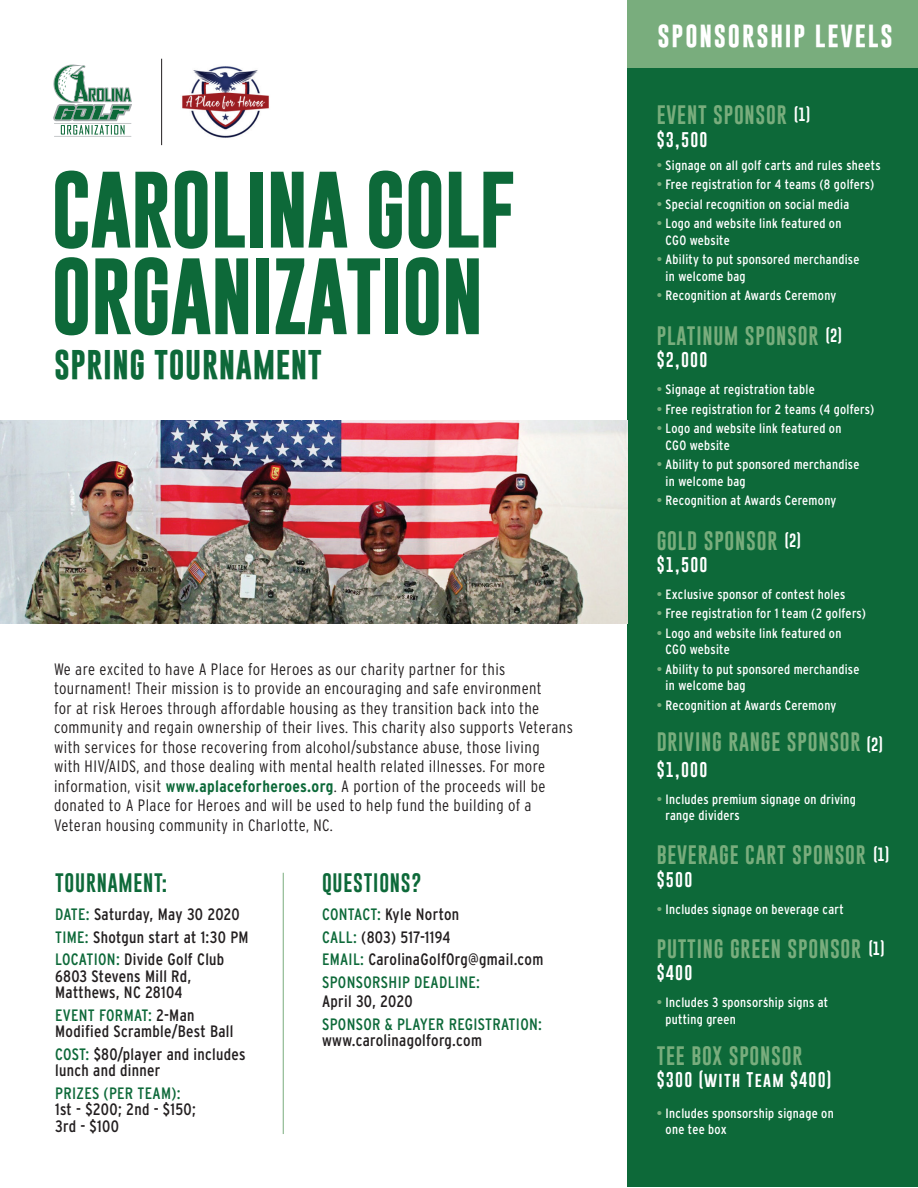
<style>
.page{position:relative;width:918px;height:1188px;background:#fff}
.page>*{position:absolute;margin:0;border:0;box-sizing:border-box;transform-origin:0 0}
.t1{font:700 77.55px/86.7px "Gobold";letter-spacing:-.02em;color:#0d6939}
.t2{font:700 30px "Gobold";letter-spacing:.02em;color:#0d6939}
.t3{font:700 23.1px "Gobold";letter-spacing:.08em;color:#fff}
.t4{font:19.5px "Gobold";letter-spacing:.04em;color:#79ad7d}
.t5{font:19.5px "Gobold";letter-spacing:.04em;color:#0d6939}
.t6{font:300 condensed 16.5px/19.5px "Interstate";letter-spacing:.025em;color:#231f20}
.t7{font:condensed 16.5px/22.5px "Interstate";letter-spacing:.02em;color:#231f20}
.t8{font:condensed 16.5px "Interstate";letter-spacing:.02em;color:#0d6939}
.t9{font:15.45px "Gobold";letter-spacing:.08em;color:#fff}
.t10{font:condensed 13.5px/16.5px "Interstate";letter-spacing:.02em;color:#fff}
.s1{font-weight:700;color:#0d6939}
.s2{color:#0d6939}
.s3{color:#79ad7d}
.s4{font-size:13.95px;color:#fff}
</style>
<div class="page">
<div style="left:628px;top:68px;width:290px;height:1119px;background:#0d6939"></div>
<div style="left:628px;top:0;width:290px;height:68px;background:#79ad7d"></div>
<hr style="left:283px;top:873px;width:1px;height:261px;background:#79ad7d">
<svg style="left:53px;top:64px;width:79px;height:73px"></svg>
<img style="left:182px;top:66px;width:87px;height:72px">
<hr style="left:161px;top:59px;width:1px;height:86px;background:#231f20">
<img style="left:0;top:421px;width:628px;height:202px">
<h1 class="t1" style="left:51px;top:167px;width:466px">CAROLINA GOLF<br>ORGANIZATION</h1>
<h2 class="t2" style="left:54px;top:345px;width:270px">SPRING TOURNAMENT</h2>
<p class="t6" style="left:54px;top:659px;width:520px">We are excited to have A Place for Heroes as our charity partner for this tournament! Their mission is to provide an encouraging and safe environment<br>for at risk Heroes through affordable housing as they transition back into the community and regain ownership of their lives. This charity also supports Veterans with services for those recovering from alcohol/substance abuse, those living<br>with HIV/AIDS, and those dealing with mental health related illnesses. For more information, visit <span class="s1">www.aplaceforheroes.org</span>. A portion of the proceeds will be donated to A Place for Heroes and will be used to help fund the building of a Veteran housing community in Charlotte, NC.</p>
<h3 class="t5" style="left:55px;top:870px;width:114px">TOURNAMENT:</h3>
<p class="t7" style="left:55px;top:903px;width:195px"><span class="s2">DATE:</span> Saturday, May 30 2020<br><span class="s2">TIME:</span> Shotgun start at 1:30 PM<br><span class="s2">LOCATION:</span> Divide Golf Club</p>
<p class="t7" style="left:55px;top:968px;width:138px;line-height:16.5px">6803 Stevens Mill Rd,<br>Matthews, NC 28104</p>
<p class="t7" style="left:55px;top:1007px;width:180px;line-height:16.5px"><span class="s2">EVENT FORMAT:</span> 2-Man<br>Modified Scramble/Best Ball</p>
<p class="t7" style="left:55px;top:1046px;width:192px;line-height:16.5px"><span class="s2">COST:</span> $80/player and includes lunch and dinner</p>
<p class="t8" style="left:55px;top:1084px;width:127px">PRIZES (PER TEAM):</p>
<p class="t7" style="left:55px;top:1101px;width:142px;line-height:16.5px">1st - $200; 2nd - $150;<br>3rd - $100</p>
<h3 class="t5" style="left:322px;top:870px;width:101px">QUESTIONS?</h3>
<p class="t7" style="left:322px;top:903px;width:223px"><span class="s2">CONTACT:</span> Kyle Norton<br><span class="s2">CALL:</span> (803) 517-1194<br><span class="s2">EMAIL:</span> CarolinaGolfOrg@gmail.com<br><span class="s2">SPONSORSHIP DEADLINE:</span></p>
<p class="t7" style="left:322px;top:990px;width:92px">April 30, 2020</p>
<p class="t8" style="left:322px;top:1015px;width:222px">SPONSOR &amp; PLAYER REGISTRATION:</p>
<p class="t7" style="left:322px;top:1029px;width:161px">www.carolinagolforg.com</p>
<h3 class="t3" style="left:658px;top:20px;width:237px">SPONSORSHIP LEVELS</h3>
<h3 class="t4" style="left:657px;top:103px;width:155px">EVENT SPONSOR <sup>(1)</sup></h3>
<p class="t9" style="left:657px;top:130px;width:52px">$3,500</p>
<p class="t10" style="left:657px;top:157px;width:225px"><span class="s3">•</span> Signage on all golf carts and rules sheets</p>
<p class="t10" style="left:657px;top:176px;width:219px"><span class="s3">•</span> Free registration for 4 teams (8 golfers)</p>
<p class="t10" style="left:657px;top:196px;width:194px"><span class="s3">•</span> Special recognition on social media</p>
<p class="t10" style="left:666px;top:215px;width:177px;text-indent:-9px"><span class="s3">•</span> Logo and website link featured on<br>CGO website</p>
<p class="t10" style="left:666px;top:251px;width:195px;text-indent:-9px"><span class="s3">•</span> Ability to put sponsored merchandise in welcome bag</p>
<p class="t10" style="left:657px;top:287px;width:181px"><span class="s3">•</span> Recognition at Awards Ceremony</p>
<h3 class="t4" style="left:657px;top:323px;width:187px">PLATINUM SPONSOR <sup>(2)</sup></h3>
<p class="t9" style="left:657px;top:350px;width:52px">$2,000</p>
<p class="t10" style="left:657px;top:381px;width:160px"><span class="s3">•</span> Signage at registration table</p>
<p class="t10" style="left:657px;top:401px;width:219px"><span class="s3">•</span> Free registration for 2 teams (4 golfers)</p>
<p class="t10" style="left:666px;top:420px;width:177px;text-indent:-9px"><span class="s3">•</span> Logo and website link featured on<br>CGO website</p>
<p class="t10" style="left:666px;top:456px;width:195px;text-indent:-9px"><span class="s3">•</span> Ability to put sponsored merchandise in welcome bag</p>
<p class="t10" style="left:657px;top:492px;width:181px"><span class="s3">•</span> Recognition at Awards Ceremony</p>
<h3 class="t4" style="left:657px;top:528px;width:146px">GOLD SPONSOR <sup>(2)</sup></h3>
<p class="t9" style="left:657px;top:555px;width:52px">$1,500</p>
<p class="t10" style="left:657px;top:586px;width:190px"><span class="s3">•</span> Exclusive sponsor of contest holes</p>
<p class="t10" style="left:657px;top:605px;width:211px"><span class="s3">•</span> Free registration for 1 team (2 golfers)</p>
<p class="t10" style="left:666px;top:625px;width:177px;text-indent:-9px"><span class="s3">•</span> Logo and website link featured on<br>CGO website</p>
<p class="t10" style="left:666px;top:661px;width:195px;text-indent:-9px"><span class="s3">•</span> Ability to put sponsored merchandise in welcome bag</p>
<p class="t10" style="left:657px;top:697px;width:181px"><span class="s3">•</span> Recognition at Awards Ceremony</p>
<h3 class="t4" style="left:657px;top:729px;width:228px">DRIVING RANGE SPONSOR <span class="s4">(2)</span></h3>
<p class="t9" style="left:657px;top:759px;width:52px">$1,000</p>
<p class="t10" style="left:666px;top:790px;width:192px;text-indent:-9px"><span class="s3">•</span> Includes premium signage on driving range dividers</p>
<h3 class="t4" style="left:657px;top:843px;width:234px">BEVERAGE CART SPONSOR <sup>(1)</sup></h3>
<p class="t9" style="left:657px;top:870px;width:37px">$500</p>
<p class="t10" style="left:657px;top:901px;width:189px"><span class="s3">•</span> Includes signage on beverage cart</p>
<h3 class="t4" style="left:657px;top:936px;width:229px">PUTTING GREEN SPONSOR <sup>(1)</sup></h3>
<p class="t9" style="left:657px;top:963px;width:37px">$400</p>
<p class="t10" style="left:666px;top:994px;width:164px;text-indent:-9px"><span class="s3">•</span> Includes 3 sponsorship signs at putting green</p>
<h3 class="t4" style="left:657px;top:1043px;width:147px">TEE BOX SPONSOR</h3>
<p class="t9" style="left:657px;top:1070px;width:176px">$300 (with Team $400)</p>
<p class="t10" style="left:666px;top:1105px;width:170px;text-indent:-9px"><span class="s3">•</span> Includes sponsorship signage on one tee box</p>
</div>
